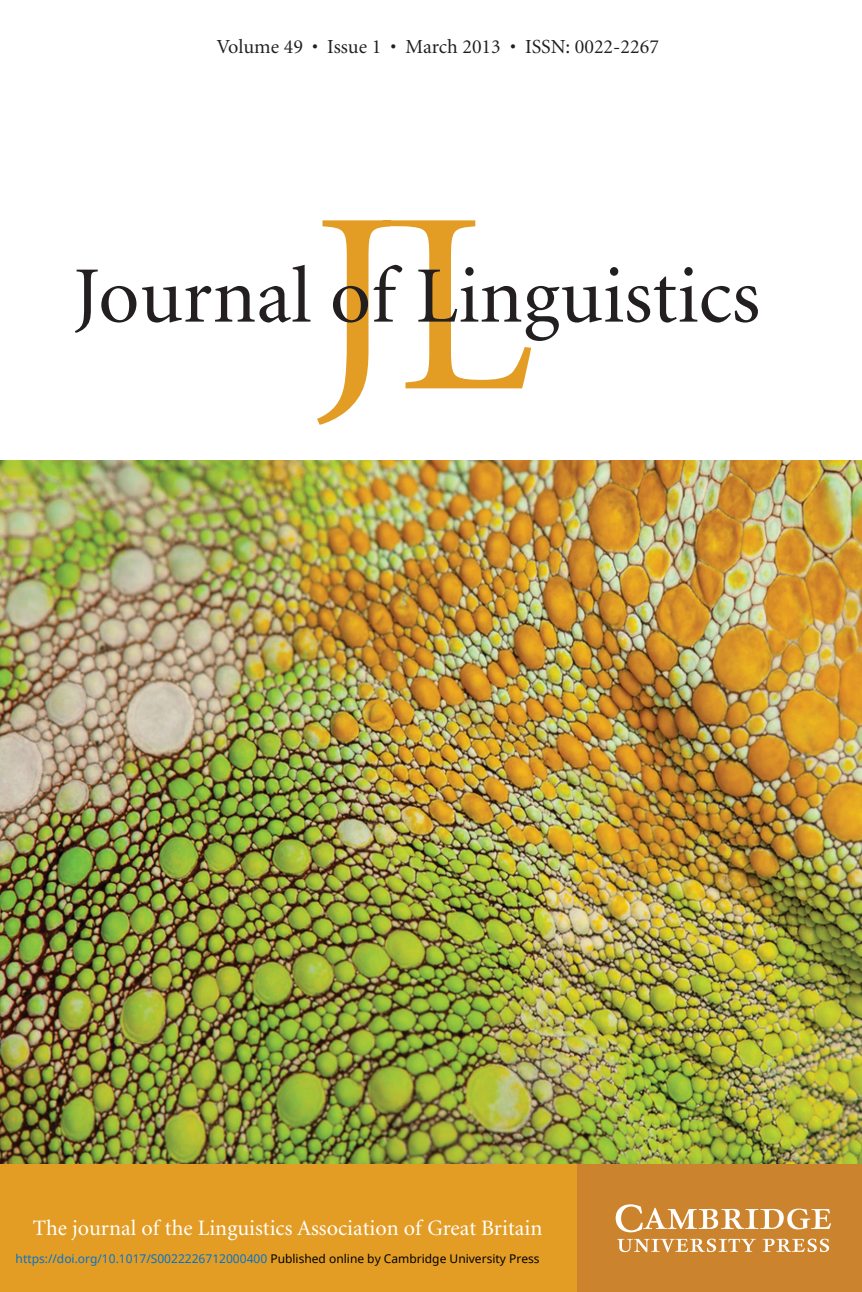
<style>
.page{position:relative;width:862px;height:1292px;background:#fff}
.page>*{position:absolute;margin:0;border:0;box-sizing:border-box;transform-origin:0 0}
.t1{font:80px "Minion";color:#231f20}
.t2{font:22px "Minion";color:#fff}
.t3{font:20px "Minion";color:#231f20}
.t4{font:12px "Noto Sans";color:#0172cf}
.s1{color:#000}
</style>
<div class="page">
<div style="left:0;top:1129px;width:862px;height:163px;background:#e39d25"></div>
<div style="left:577px;top:1163px;width:285px;height:129px;background:#cc832d"></div>
<svg style="left:317px;top:220px;width:214px;height:205px"></svg>
<svg style="left:615px;top:1204px;width:216px;height:28px"></svg>
<svg style="left:617px;top:1239px;width:139px;height:13px"></svg>
<svg style="left:762px;top:1239px;width:67px;height:13px"></svg>
<img style="left:0;top:460px;width:862px;height:703px">
<h3 class="t3" style="left:217px;top:39px;width:443px">Volume 49 • Issue 1 • March 2013 • ISSN: 0022-2267</h3>
<h1 class="t1" style="left:73px;top:265px;width:688px">Journal of Linguistics</h1>
<h2 class="t2" style="left:33px;top:1219px;width:511px">The journal of the Linguistics Association of Great Britain</h2>
<p class="t4" style="left:16px;top:1251px;width:525px">https://doi.org/10.1017/S0022226712000400 <span class="s1">Published online by Cambridge University Press</span></p>
</div>
